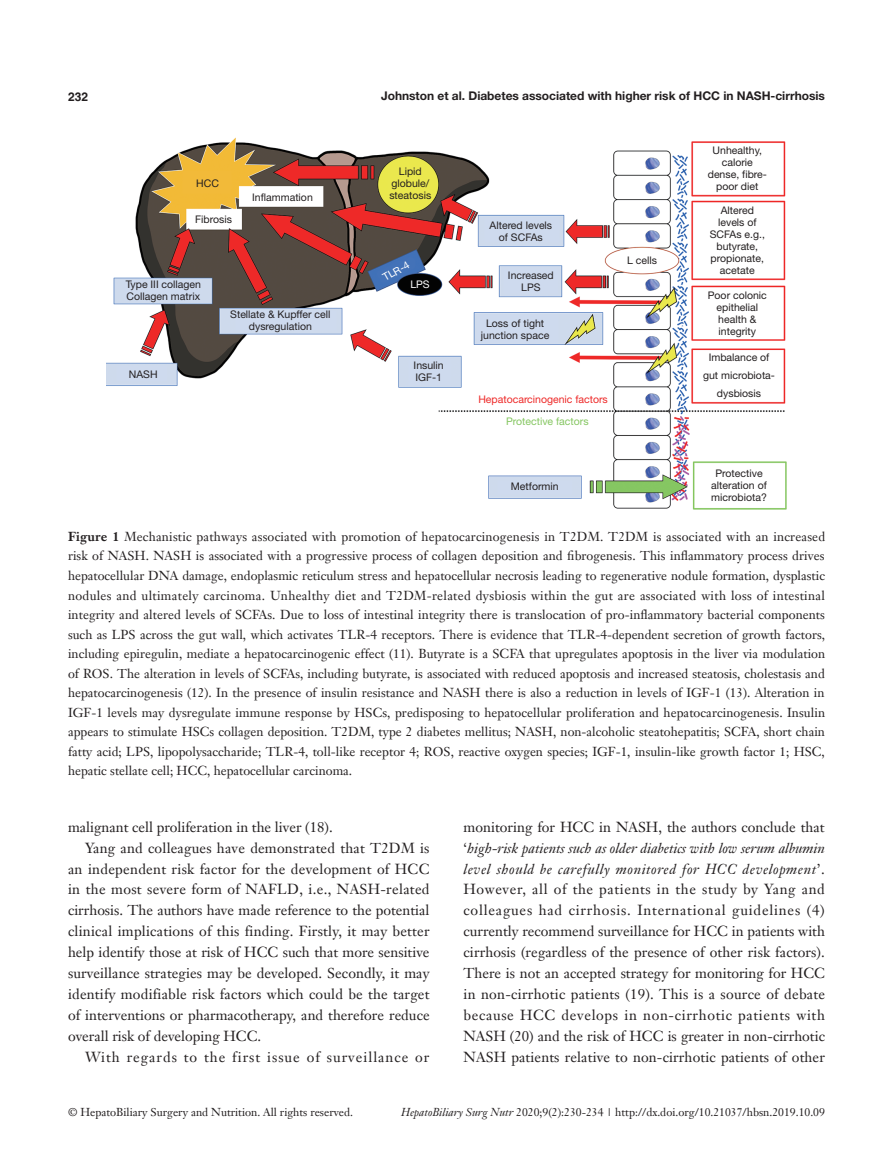
<style>
.page{position:relative;width:893px;height:1170px;background:#fff}
.page>*{position:absolute;margin:0;border:0;box-sizing:border-box;transform-origin:0 0}
.t1{font:14.25px/20.9px "Janson Text LT";letter-spacing:.01em;color:#231f20;text-align:justify}
.t2{font:14.25px "Janson Text LT";letter-spacing:.07em;color:#231f20}
.t3{font:12.75px/19.5px "Janson Text LT";color:#231f20;text-align:justify}
.t4{font:700 12px "Helvetica Neue LT Pro";color:#231f20}
.t5{font:700 12px "Helvetica";color:#231f20}
.t6{font:11.25px "Janson Text LT";color:#231f20}
.t7{font:10.5px "Helvetica Neue LT Pro";color:#231f20}
.t8{font:10.5px "Helvetica Neue LT Pro";color:#ee2928}
.t9{font:10.5px "Helvetica Neue LT Pro";color:#85c661}
.t10{font:10.5px "Helvetica Neue LT Pro";color:#fff}
.s1{font-weight:700}
.s2{font-style:italic}
</style>
<div class="page">
<img style="left:106px;top:137px;width:681px;height:373px">
<div style="left:697px;top:145px;width:81px;height:47px;background:#fff"></div>
<div style="left:614px;top:255px;width:56px;height:10px;background:#fff"></div>
<div style="left:695px;top:204px;width:85px;height:72px;background:#fff"></div>
<div style="left:695px;top:289px;width:85px;height:47px;background:#fff"></div>
<div style="left:696px;top:352px;width:86px;height:46px;background:#fff"></div>
<div style="left:696px;top:467px;width:86px;height:35px;background:#fff"></div>
<div style="left:478px;top:394px;width:130px;height:11px;background:#fff"></div>
<div style="left:506px;top:415px;width:83px;height:11px;background:#fff"></div>
<p class="t5" style="left:68px;top:89px;width:22px">232</p>
<p class="t4" style="left:381px;top:88px;width:445px">Johnston et al. Diabetes associated with higher risk of HCC in NASH-cirrhosis</p>
<p class="t7" style="left:713px;top:144px;width:51px">Unhealthy,</p>
<p class="t7" style="left:722px;top:156px;width:33px">calorie</p>
<p class="t7" style="left:708px;top:168px;width:61px">dense, fibre-</p>
<p class="t7" style="left:399px;top:165px;width:24px">Lipid</p>
<p class="t7" style="left:391px;top:177px;width:39px">globule/</p>
<p class="t7" style="left:389px;top:189px;width:43px">steatosis</p>
<p class="t7" style="left:196px;top:177px;width:24px">HCC</p>
<p class="t7" style="left:716px;top:180px;width:44px">poor diet</p>
<p class="t7" style="left:252px;top:190px;width:62px">Inflammation</p>
<p class="t7" style="left:195px;top:212px;width:38px">Fibrosis</p>
<p class="t7" style="left:126px;top:278px;width:77px">Type III collagen</p>
<p class="t7" style="left:127px;top:290px;width:75px">Collagen matrix</p>
<p class="t7" style="left:129px;top:367px;width:30px">NASH</p>
<p class="t7" style="left:230px;top:307px;width:102px">Stellate &amp; Kupffer cell</p>
<p class="t7" style="left:249px;top:319px;width:65px">dysregulation</p>
<p class="t10" style="left:380px;top:272px;width:30px;rotate:-30deg">TLR-4</p>
<p class="t10" style="left:410px;top:278px;width:21px">LPS</p>
<p class="t7" style="left:414px;top:358px;width:32px">Insulin</p>
<p class="t7" style="left:415px;top:370px;width:28px">IGF-1</p>
<p class="t7" style="left:490px;top:218px;width:64px">Altered levels</p>
<p class="t7" style="left:499px;top:230px;width:45px">of SCFAs</p>
<p class="t7" style="left:508px;top:268px;width:47px">Increased</p>
<p class="t7" style="left:521px;top:280px;width:21px">LPS</p>
<p class="t7" style="left:486px;top:316px;width:60px">Loss of tight</p>
<p class="t7" style="left:481px;top:328px;width:70px">junction space</p>
<p class="t7" style="left:627px;top:254px;width:31px">L cells</p>
<p class="t8" style="left:478px;top:393px;width:131px">Hepatocarcinogenic factors</p>
<p class="t9" style="left:506px;top:414px;width:84px">Protective factors</p>
<p class="t7" style="left:511px;top:479px;width:49px">Metformin</p>
<p class="t7" style="left:721px;top:203px;width:35px">Altered</p>
<p class="t7" style="left:718px;top:215px;width:40px">levels of</p>
<p class="t7" style="left:710px;top:228px;width:57px">SCFAs e.g.,</p>
<p class="t7" style="left:716px;top:240px;width:43px">butyrate,</p>
<p class="t7" style="left:711px;top:252px;width:55px">propionate,</p>
<p class="t7" style="left:720px;top:264px;width:36px">acetate</p>
<p class="t7" style="left:708px;top:288px;width:61px">Poor colonic</p>
<p class="t7" style="left:716px;top:300px;width:43px">epithelial</p>
<p class="t7" style="left:718px;top:312px;width:40px">health &amp;</p>
<p class="t7" style="left:719px;top:324px;width:39px">integrity</p>
<p class="t7" style="left:709px;top:351px;width:62px">Imbalance of</p>
<p class="t7" style="left:703px;top:369px;width:73px">gut microbiota-</p>
<p class="t7" style="left:717px;top:387px;width:46px">dysbiosis</p>
<p class="t7" style="left:715px;top:466px;width:49px">Protective</p>
<p class="t7" style="left:711px;top:478px;width:57px">alteration of</p>
<p class="t7" style="left:711px;top:490px;width:57px">microbiota?</p>
<p class="t3" style="left:68px;top:526px;width:759px"><span class="s1">Figure 1</span> Mechanistic pathways associated with promotion of hepatocarcinogenesis in T2DM. T2DM is associated with an increased risk of NASH. NASH is associated with a progressive process of collagen deposition and fibrogenesis. This inflammatory process drives hepatocellular DNA damage, endoplasmic reticulum stress and hepatocellular necrosis leading to regenerative nodule formation, dysplastic nodules and ultimately carcinoma. Unhealthy diet and T2DM-related dysbiosis within the gut are associated with loss of intestinal integrity and altered levels of SCFAs. Due to loss of intestinal integrity there is translocation of pro-inflammatory bacterial components such as LPS across the gut wall, which activates TLR-4 receptors. There is evidence that TLR-4-dependent secretion of growth factors, including epiregulin, mediate a hepatocarcinogenic effect (11). Butyrate is a SCFA that upregulates apoptosis in the liver via modulation of ROS. The alteration in levels of SCFAs, including butyrate, is associated with reduced apoptosis and increased steatosis, cholestasis and hepatocarcinogenesis (12). In the presence of insulin resistance and NASH there is also a reduction in levels of IGF-1 (13). Alteration in IGF-1 levels may dysregulate immune response by HSCs, predisposing to hepatocellular proliferation and hepatocarcinogenesis. Insulin appears to stimulate HSCs collagen deposition. T2DM, type 2 diabetes mellitus; NASH, non-alcoholic steatohepatitis; SCFA, short chain fatty acid; LPS, lipopolysaccharide; TLR-4, toll-like receptor 4; ROS, reactive oxygen species; IGF-1, insulin-like growth factor 1; HSC, hepatic stellate cell; HCC, hepatocellular carcinoma.</p>
<p class="t1" style="left:68px;top:816px;width:266px">malignant cell proliferation in the liver (18).</p>
<p class="t1" style="left:68px;top:837px;width:363px;text-indent:17px">Yang and colleagues have demonstrated that T2DM is an independent risk factor for the development of HCC in the most severe form of NAFLD, i.e., NASH-related cirrhosis. The authors have made reference to the potential clinical implications of this finding. Firstly, it may better help identify those at risk of HCC such that more sensitive surveillance strategies may be developed. Secondly, it may identify modifiable risk factors which could be the target of interventions or pharmacotherapy, and therefore reduce overall risk of developing HCC.</p>
<p class="t2" style="left:85px;top:1047px;width:346px">With regards to the first issue of surveillance or</p>
<p class="t1" style="left:463px;top:816px;width:363px">monitoring for HCC in NASH, the authors conclude that ‘<span class="s2">high-risk patients such as older diabetics with low serum albumin level should be carefully monitored for HCC development</span>’.<br>However, all of the patients in the study by Yang and colleagues had cirrhosis. International guidelines (4) currently recommend surveillance for HCC in patients with cirrhosis (regardless of the presence of other risk factors).<br>There is not an accepted strategy for monitoring for HCC in non-cirrhotic patients (19). This is a source of debate because HCC develops in non-cirrhotic patients with NASH (20) and the risk of HCC is greater in non-cirrhotic NASH patients relative to non-cirrhotic patients of other</p>
<p class="t6" style="left:68px;top:1104px;width:287px">© HepatoBiliary Surgery and Nutrition. All rights reserved.</p>
<p class="t6" style="left:401px;top:1104px;width:425px"><span class="s2">HepatoBiliary Surg Nutr</span> 2020;9(2):230-234 | http://dx.doi.org/10.21037/hbsn.2019.10.09</p>
</div>
